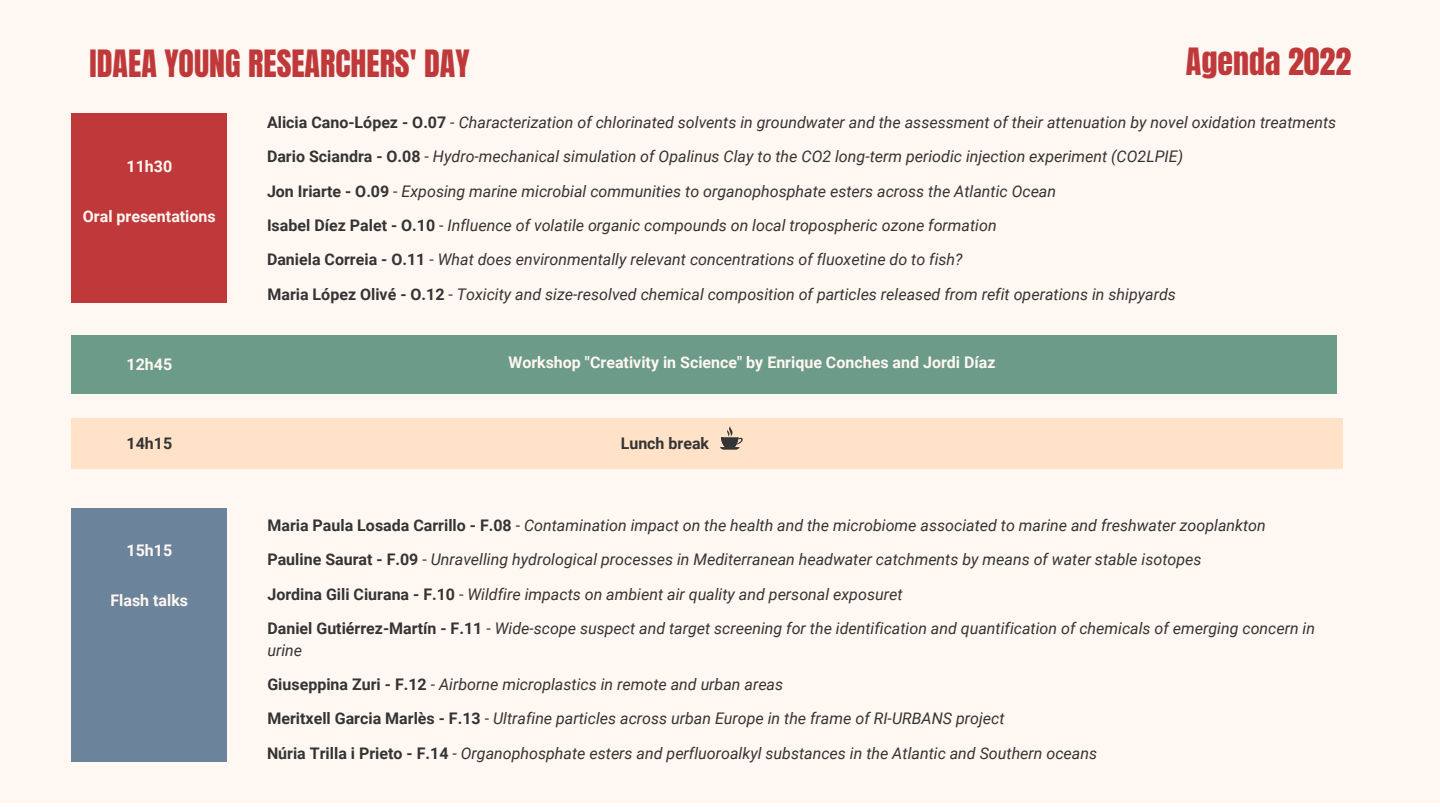
<style>
.page{position:relative;width:1440px;height:810px;background:#fff}
.page>*{position:absolute;margin:0;border:0;box-sizing:border-box;transform-origin:0 0}
.t1{font:32px "Anton";color:#bf393a}
.t2{font:italic 16px/34.2px "Roboto";color:#343434}
.t3{font:700 16px "Roboto";color:#fff7f2}
.t4{font:700 16px "Roboto";color:#343434}
.s1{font-weight:700;font-style:normal}
.s2{font-style:normal}
</style>
<div class="page">
<div style="left:0;top:0;width:1440px;height:803px;background:#fff7f2"></div>
<div style="left:71px;top:114px;width:156px;height:189px;background:#bf393a"></div>
<div style="left:72px;top:335px;width:1265px;height:58px;background:#6c9b8a"></div>
<div style="left:72px;top:418px;width:1271px;height:50px;background:#ffe2c7"></div>
<svg style="left:720px;top:426px;width:23px;height:23px"></svg>
<div style="left:71px;top:509px;width:156px;height:253px;background:#6c849b"></div>
<h1 class="t1" style="left:90px;top:41px;width:382px">IDAEA YOUNG RESEARCHERS' DAY</h1>
<h1 class="t1" style="left:1186px;top:38px;width:167px">Agenda 2022</h1>
<p class="t3" style="left:127px;top:157px;width:47px">11h30</p>
<p class="t3" style="left:83px;top:207px;width:134px">Oral presentations</p>
<p class="t2" style="left:267px;top:106px;width:1071px"><span class="s1">Alicia Cano-López - O.07</span> <span class="s2">-</span> Characterization of chlorinated solvents in groundwater and the assessment of their attenuation by novel oxidation treatments <span class="s1">Dario Sciandra - O.08</span> <span class="s2">-</span> Hydro-mechanical simulation of Opalinus Clay to the CO2 long-term periodic injection experiment (CO2LPIE)<br><span class="s1">Jon Iriarte - O.09</span> <span class="s2">-</span> Exposing marine microbial communities to organophosphate esters across the Atlantic Ocean<br><span class="s1">Isabel Díez Palet - O.10</span> <span class="s2">-</span> Influence of volatile organic compounds on local tropospheric ozone formation<br><span class="s1">Daniela Correia - O.11</span> <span class="s2">-</span> What does environmentally relevant concentrations of fluoxetine do to fish?<br><span class="s1">Maria López Olivé - O.12</span> <span class="s2">-</span> Toxicity and size-resolved chemical composition of particles released from refit operations in shipyards</p>
<p class="t3" style="left:127px;top:355px;width:47px">12h45</p>
<p class="t3" style="left:508px;top:353px;width:489px">Workshop "Creativity in Science" by Enrique Conches and Jordi Díaz</p>
<p class="t4" style="left:127px;top:434px;width:47px">14h15</p>
<p class="t4" style="left:621px;top:434px;width:90px">Lunch break</p>
<p class="t3" style="left:127px;top:542px;width:47px">15h15</p>
<p class="t3" style="left:110px;top:591px;width:79px">Flash talks</p>
<p class="t2" style="left:267px;top:508px;width:1049px"><span class="s1">Maria Paula Losada Carrillo - F.08</span> <span class="s2">-</span> Contamination impact on the health and the microbiome associated to marine and freshwater zooplankton <span class="s1">Pauline Saurat - F.09</span> <span class="s2">-</span> Unravelling hydrological processes in Mediterranean headwater catchments by means of water stable isotopes<br><span class="s1">Jordina Gili Ciurana - F.10</span> <span class="s2">-</span> Wildfire impacts on ambient air quality and personal exposuret<br><span class="s1">Daniel Gutiérrez-Martín - F.11</span> <span class="s2">-</span> Wide-scope suspect and target screening for the identification and quantification of chemicals of emerging concern in</p>
<p class="t2" style="left:267px;top:633px;width:739px">urine<br><span class="s1">Giuseppina Zuri - F.12</span> <span class="s2">-</span> Airborne microplastics in remote and urban areas<br><span class="s1">Meritxell Garcia Marlès - F.13</span> <span class="s2">-</span> Ultrafine particles across urban Europe in the frame of RI-URBANS project</p>
<p class="t2" style="left:267px;top:736px;width:832px"><span class="s1">Núria Trilla i Prieto - F.14</span> <span class="s2">-</span> Organophosphate esters and perfluoroalkyl substances in the Atlantic and Southern oceans</p>
</div>
